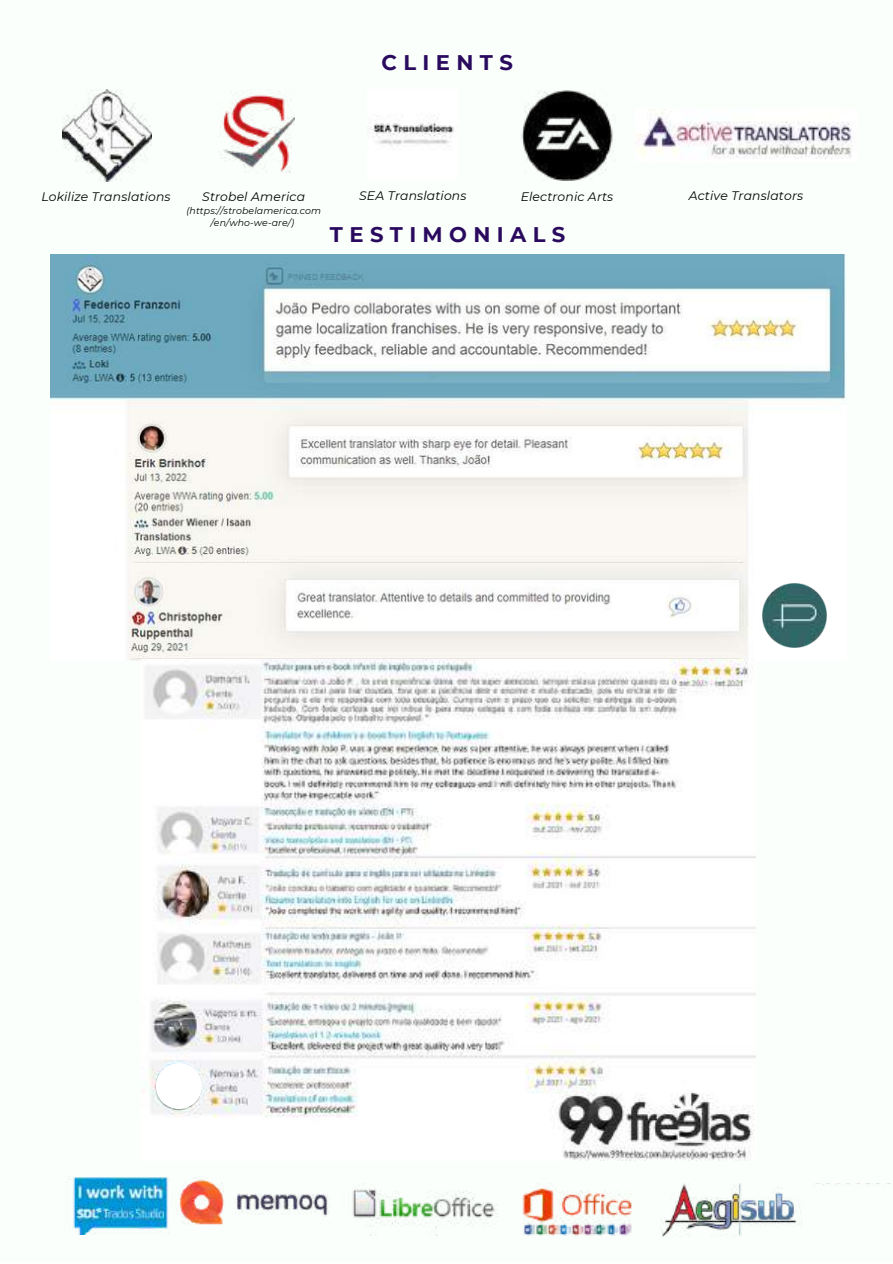
<style>
.page{position:relative;width:893px;height:1264px;background:#fff}
.page>*{position:absolute;margin:0;border:0;box-sizing:border-box;transform-origin:0 0}
.t1{font:700 21.15px "Montserrat";letter-spacing:.3em;color:#2a0a5e}
.t2{font:italic 12.3px "Montserrat";letter-spacing:.01em;color:#000}
.t3{font:italic 9.3px/12.5px "Montserrat";letter-spacing:.01em;color:#000;text-align:center}
</style>
<div class="page">
<div style="left:0;top:0;width:892px;height:1261px;background:#fbfffb"></div>
<img style="left:220px;top:92px;width:75px;height:81px">
<img style="left:521px;top:91px;width:93px;height:90px">
<img style="left:62px;top:89px;width:89px;height:92px">
<img style="left:50px;top:254px;width:796px;height:406px">
<img style="left:142px;top:659px;width:613px;height:501px">
<img style="left:762px;top:583px;width:64px;height:64px">
<img style="left:69px;top:1177px;width:262px;height:57px">
<img style="left:352px;top:1188px;width:280px;height:47px">
<img style="left:660px;top:1183px;width:231px;height:54px">
<img style="left:367px;top:115px;width:88px;height:32px">
<img style="left:635px;top:116px;width:217px;height:43px">
<div style="left:156px;top:1062px;width:46px;height:47px;background:#fff;border-radius:50%"></div>
<h1 class="t1" style="left:381px;top:50px;width:133px">CLIENTS</h1>
<p class="t2" style="left:41px;top:189px;width:131px">Lokilize Translations</p>
<p class="t2" style="left:202px;top:189px;width:104px">Strobel America</p>
<p class="t3" style="left:186px;top:204px;width:136px">(https://strobelamerica.com /en/who-we-are/)</p>
<p class="t2" style="left:359px;top:188px;width:109px">SEA Translations</p>
<p class="t2" style="left:520px;top:189px;width:94px">Electronic Arts</p>
<p class="t2" style="left:688px;top:188px;width:116px">Active Translators</p>
<h1 class="t1" style="left:330px;top:221px;width:237px">TESTIMONIALS</h1>
</div>
